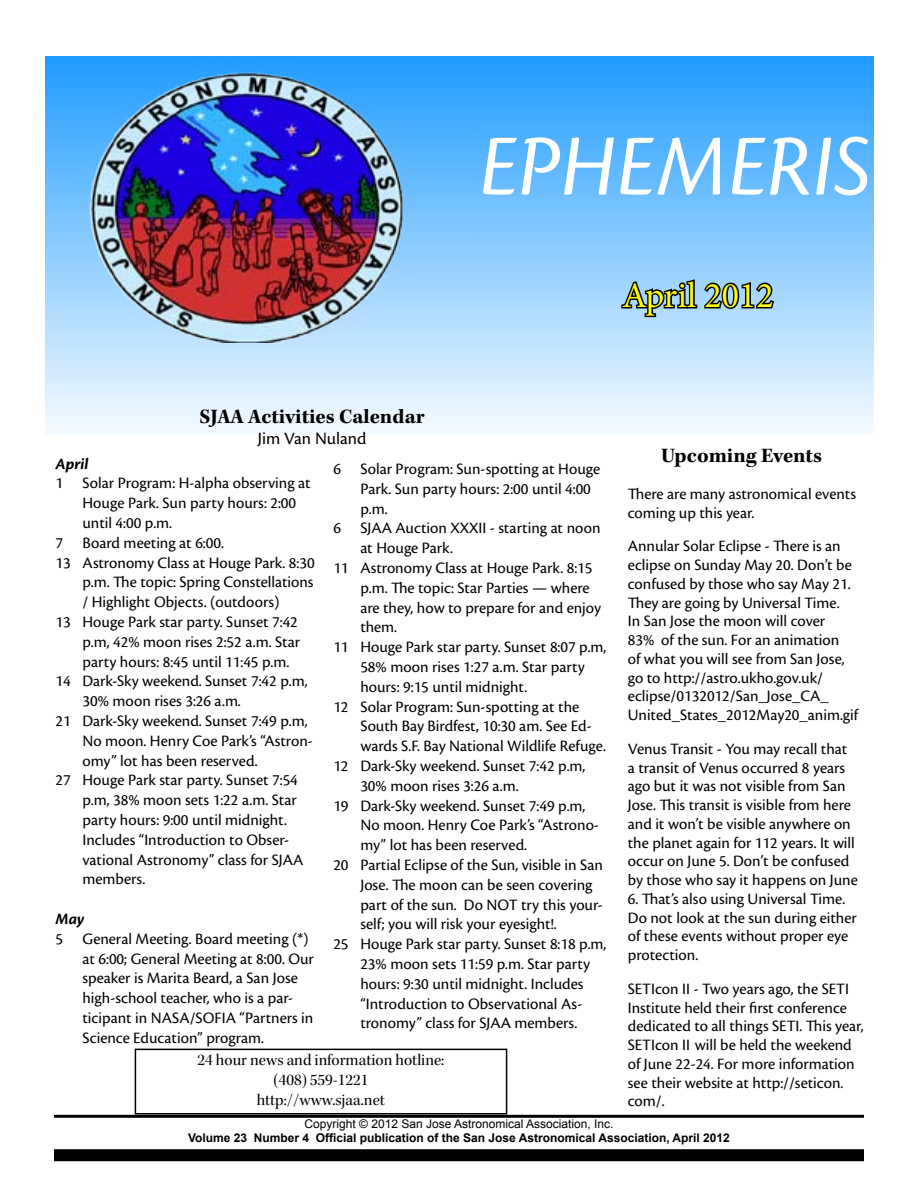
<style>
.page{position:relative;width:918px;height:1188px;background:#fff}
.page>*{position:absolute;margin:0;border:0;box-sizing:border-box;transform-origin:0 0}
.t1{font:italic 90px "Cronos Pro";color:#fff}
.t2{font:36px "Minion Pro";color:#ff0}
.t3{font:700 21px "Kepler Std";color:#000}
.t4{font:18px "Cronos Pro";color:#000}
.t5{font:16.5px/18.8px "Cronos Pro";color:#000}
.t6{font:16.5px/19.8px "Kepler Std Subh";color:#000;text-align:center}
.t7{font:italic 700 16.5px "Cronos Pro";color:#000}
.t8{font:700 12px "Arial";color:#000}
.t9{font:12px "Arial";color:#000}
</style>
<div class="page">
<div style="left:45px;top:56px;width:828px;height:378px;background:linear-gradient(to bottom,#209cff,#f5faff)"></div>
<div style="left:54px;top:1149px;width:810px;height:12px;background:#000"></div>
<hr style="left:54px;top:1115px;width:810px;height:3px;background:#000">
<div style="left:135px;top:1049px;width:372px;height:65px;border:2px solid #000"></div>
<img style="left:50px;top:56px;width:389px;height:287px">
<svg style="left:620px;top:270px;width:156px;height:49px;background:#7598b5"></svg>
<h1 class="t1" style="left:479px;top:115px;width:394px">EPHEMERIS</h1>
<h2 class="t2" style="left:622px;top:271px;width:153px">April 2012</h2>
<p class="t3" style="left:200px;top:404px;width:227px">SJAA Activities Calendar</p>
<p class="t4" style="left:258px;top:429px;width:110px">Jim Van Nuland</p>
<p class="t5" style="left:333px;top:460px;width:268px">6 Solar Program: Sun-spotting at Houge</p>
<p class="t5" style="left:360px;top:479px;width:232px">Park. Sun party hours: 2:00 until 4:00</p>
<p class="t5" style="left:360px;top:499px;width:29px">p.m.</p>
<p class="t5" style="left:333px;top:519px;width:269px">6 SJAA Auction XXXII - starting at noon</p>
<p class="t5" style="left:360px;top:539px;width:94px">at Houge Park.</p>
<p class="t5" style="left:333px;top:559px;width:261px">11 Astronomy Class at Houge Park. 8:15</p>
<p class="t5" style="left:360px;top:578px;width:231px">p.m. The topic: Star Parties — where</p>
<p class="t5" style="left:360px;top:598px;width:242px">are they, how to prepare for and enjoy</p>
<p class="t5" style="left:360px;top:618px;width:38px">them.</p>
<p class="t5" style="left:333px;top:638px;width:275px">11 Houge Park star party. Sunset 8:07 p.m,</p>
<p class="t5" style="left:360px;top:658px;width:226px">58% moon rises 1:27 a.m. Star party</p>
<p class="t5" style="left:360px;top:677px;width:168px">hours: 9:15 until midnight.</p>
<p class="t5" style="left:333px;top:697px;width:247px">12 Solar Program: Sun-spotting at the</p>
<p class="t5" style="left:360px;top:717px;width:233px">South Bay Birdfest, 10:30 am. See Ed-</p>
<p class="t5" style="left:360px;top:737px;width:247px">wards S.F. Bay National Wildlife Refuge.</p>
<p class="t5" style="left:333px;top:757px;width:254px">12 Dark-Sky weekend. Sunset 7:42 p.m,</p>
<p class="t5" style="left:360px;top:776px;width:160px">30% moon rises 3:26 a.m.</p>
<p class="t5" style="left:333px;top:796px;width:254px">19 Dark-Sky weekend. Sunset 7:49 p.m,</p>
<p class="t5" style="left:360px;top:816px;width:240px">No moon. Henry Coe Park’s “Astrono-</p>
<p class="t5" style="left:360px;top:836px;width:168px">my” lot has been reserved.</p>
<p class="t5" style="left:333px;top:856px;width:271px">20 Partial Eclipse of the Sun, visible in San</p>
<p class="t5" style="left:360px;top:875px;width:234px">Jose. The moon can be seen covering</p>
<p class="t5" style="left:360px;top:895px;width:244px">part of the sun. Do NOT try this your-</p>
<p class="t5" style="left:360px;top:915px;width:198px">self; you will risk your eyesight!.</p>
<p class="t5" style="left:333px;top:935px;width:275px">25 Houge Park star party. Sunset 8:18 p.m,</p>
<p class="t5" style="left:360px;top:955px;width:231px">23% moon sets 11:59 p.m. Star party</p>
<p class="t5" style="left:360px;top:974px;width:225px">hours: 9:30 until midnight. Includes</p>
<p class="t5" style="left:360px;top:994px;width:223px">“Introduction to Observational As-</p>
<p class="t5" style="left:360px;top:1014px;width:218px">tronomy” class for SJAA members.</p>
<p class="t7" style="left:56px;top:454px;width:34px">April</p>
<p class="t5" style="left:56px;top:474px;width:257px">1 Solar Program: H-alpha observing at</p>
<p class="t5" style="left:82px;top:494px;width:215px">Houge Park. Sun party hours: 2:00</p>
<p class="t5" style="left:82px;top:514px;width:91px">until 4:00 p.m.</p>
<p class="t5" style="left:56px;top:533px;width:170px">7 Board meeting at 6:00.</p>
<p class="t5" style="left:56px;top:553px;width:261px">13 Astronomy Class at Houge Park. 8:30</p>
<p class="t5" style="left:82px;top:573px;width:232px">p.m. The topic: Spring Constellations</p>
<p class="t5" style="left:82px;top:593px;width:198px">/ Highlight Objects. (outdoors)</p>
<p class="t5" style="left:56px;top:613px;width:244px">13 Houge Park star party. Sunset 7:42</p>
<p class="t5" style="left:82px;top:632px;width:219px">p.m, 42% moon rises 2:52 a.m. Star</p>
<p class="t5" style="left:82px;top:652px;width:208px">party hours: 8:45 until 11:45 p.m.</p>
<p class="t5" style="left:56px;top:672px;width:254px">14 Dark-Sky weekend. Sunset 7:42 p.m,</p>
<p class="t5" style="left:82px;top:692px;width:160px">30% moon rises 3:26 a.m.</p>
<p class="t5" style="left:56px;top:712px;width:254px">21 Dark-Sky weekend. Sunset 7:49 p.m,</p>
<p class="t5" style="left:82px;top:731px;width:232px">No moon. Henry Coe Park’s “Astron-</p>
<p class="t5" style="left:82px;top:751px;width:177px">omy” lot has been reserved.</p>
<p class="t5" style="left:56px;top:771px;width:244px">27 Houge Park star party. Sunset 7:54</p>
<p class="t5" style="left:82px;top:791px;width:216px">p.m, 38% moon sets 1:22 a.m. Star</p>
<p class="t5" style="left:82px;top:811px;width:206px">party hours: 9:00 until midnight.</p>
<p class="t5" style="left:82px;top:830px;width:208px">Includes “Introduction to Obser-</p>
<p class="t5" style="left:82px;top:850px;width:223px">vational Astronomy” class for SJAA</p>
<p class="t5" style="left:82px;top:870px;width:64px">members.</p>
<p class="t7" style="left:55px;top:909px;width:31px">May</p>
<p class="t5" style="left:82px;top:929px;width:233px;line-height:19.8px;text-indent:-27px">5 General Meeting. Board meeting (*) at 6:00; General Meeting at 8:00. Our speaker is Marita Beard, a San Jose high-school teacher, who is a par&shy;ticipant in NASA/SOFIA “Partners in Science Education” program.</p>
<p class="t6" style="left:198px;top:1051px;width:248px">24 hour news and information hotline: (408) 559-1221<br>http://www.sjaa.net</p>
<p class="t3" style="left:661px;top:443px;width:163px">Upcoming Events</p>
<p class="t5" style="left:628px;top:485px;width:230px">There are many astronomical events coming up this year.</p>
<p class="t5" style="left:628px;top:537px;width:232px">Annular Solar Eclipse - There is an eclipse on Sunday May 20. Don’t be confused by those who say May 21.<br>They are going by Universal Time.<br>In San Jose the moon will cover<br>83% of the sun. For an animation<br>of what you will see from San Jose, go to http://astro.ukho.gov.uk/ eclipse/0132012/San_Jose_CA_ United_States_2012May20_anim.gif</p>
<p class="t5" style="left:628px;top:739px;width:232px">Venus Transit - You may recall that a transit of Venus occurred 8 years ago but it was not visible from San Jose. This transit is visible from here and it won’t be visible anywhere on the planet again for 112 years. It will occur on June 5. Don’t be confused by those who say it happens on June</p>
<p class="t5" style="left:628px;top:889px;width:231px">6. That’s also using Universal Time.<br>Do not look at the sun during either of these events without proper eye protection.</p>
<p class="t5" style="left:628px;top:979px;width:237px">SETIcon II - Two years ago, the SETI<br>Institute held their first conference dedicated to all things SETI. This year,<br>SETIcon II will be held the weekend of June 22-24. For more information see their website at http://seticon. com/.</p>
<p class="t9" style="left:304px;top:1116px;width:310px">Copyright © 2012 San Jose Astronomical Association, Inc.</p>
<p class="t8" style="left:188px;top:1130px;width:543px">Volume 23 Number 4 Official publication of the San Jose Astronomical Association, April 2012</p>
</div>
